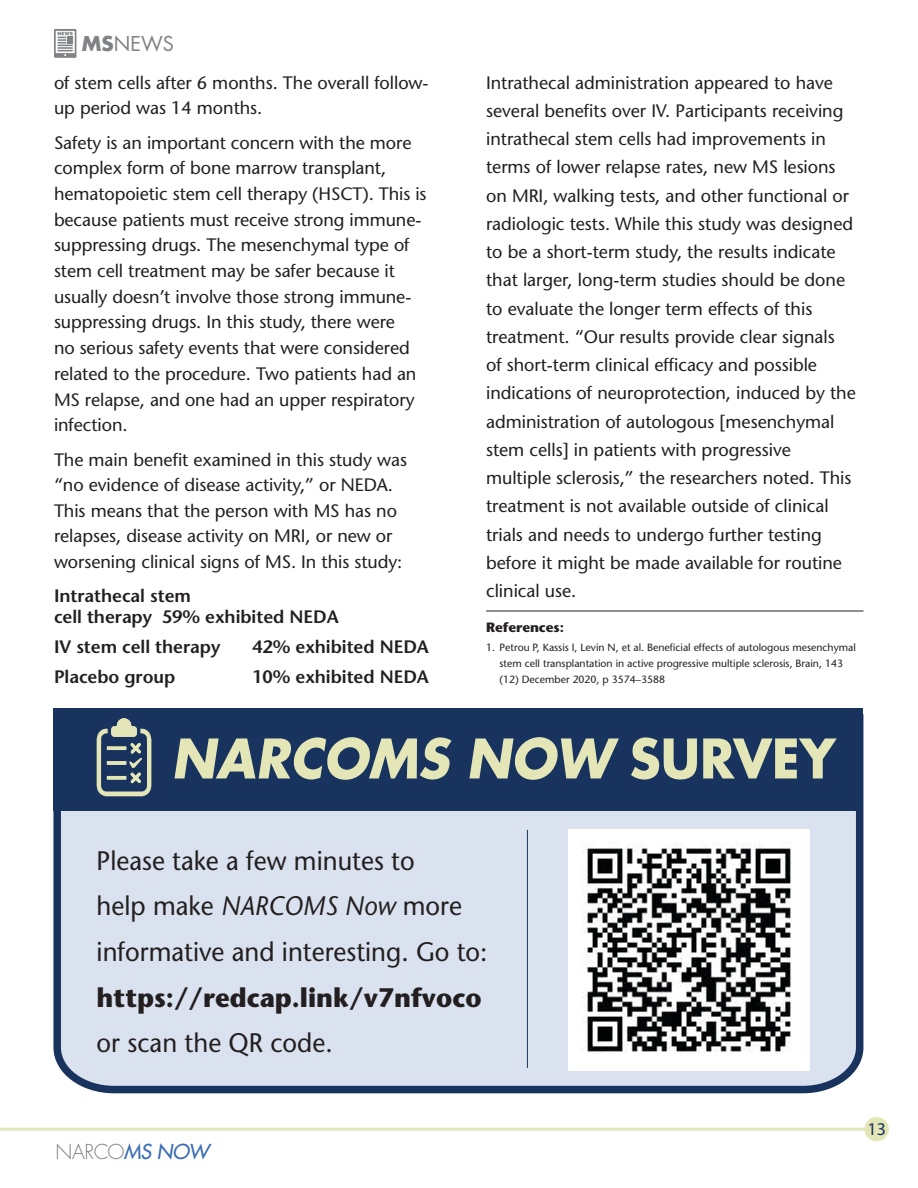
<style>
.page{position:relative;width:918px;height:1188px;background:#fff}
.page>*{position:absolute;margin:0;border:0;box-sizing:border-box;transform-origin:0 0}
.t1{font:italic 700 53.1px "Futura";color:#e4e6b8;scale:.95 1}
.Text{font:26.7px/45.6px "Stone Sans";color:#231f20;scale:.95 1}
.t2{font:300 20.1px "Futura";letter-spacing:-.025em;color:#808285}
.t3{font:19.95px "Futura";color:#808285}
.Text-2{font:18px/28.2px "Stone Sans";color:#231f20}
.Text-3{font:600 18px/20.9px "Stone Sans";letter-spacing:-.005em;color:#231f20}
.t4{font:18px "Myriad Pro";color:#18345e}
.Reference_Head{font:700 13.5px "Stone Sans";letter-spacing:-.005em;color:#231f20}
.Footnotes{font:10.5px/15.8px "Stone Sans";letter-spacing:-.005em;color:#231f20}
.s1{font-weight:700}
.s2{font-style:normal}
.s3{font-style:italic}
.s4{font-weight:400;font-style:italic;color:#3b6cb4}
</style>
<div class="page">
<svg style="left:54px;top:29px;width:22px;height:29px"></svg>
<div style="left:68px;top:36px;width:5px;height:8px;background:#808285"></div>
<hr style="left:486px;top:611px;width:377px;height:1px;background:#231f20">
<svg style="left:53px;top:714px;width:811px;height:380px;background:#cfd8e6"></svg>
<div style="left:53px;top:708px;width:810px;height:103px;background:#18345e"></div>
<svg style="left:97px;top:718px;width:55px;height:78px"></svg>
<img style="left:569px;top:829px;width:241px;height:241px">
<hr style="left:527px;top:830px;width:1px;height:238px;background:#18345e">
<hr style="left:0;top:1128px;width:877px;height:3px;background:#e4e6b8">
<div style="left:864px;top:1117px;width:25px;height:24px;background:#e4e6b8;border-radius:50%"></div>
<p class="t3" style="left:82px;top:30px;width:94px"><span class="s1">MS</span>NEWS</p>
<p class="Text-2" style="left:54px;top:69px;width:376px;line-height:25.7px">of stem cells after 6 months. The overall follow&shy;up period was 14 months.</p>
<p class="Text-2" style="left:54px;top:130px;width:374px;line-height:25.7px">Safety is an important concern with the more complex form of bone marrow transplant, hematopoietic stem cell therapy (HSCT). This is because patients must receive strong immune&shy;suppressing drugs. The mesenchymal type of stem cell treatment may be safer because it usually doesn’t involve those strong immune&shy;suppressing drugs. In this study, there were<br>no serious safety events that were considered related to the procedure. Two patients had an MS relapse, and one had an upper respiratory infection.</p>
<p class="Text-2" style="left:54px;top:447px;width:355px;line-height:25.5px">The main benefit examined in this study was “no evidence of disease activity,” or NEDA.<br>This means that the person with MS has no relapses, disease activity on MRI, or new or worsening clinical signs of MS. In this study:</p>
<p class="Text-3" style="left:54px;top:585px;width:286px">Intrathecal stem<br>cell therapy 59% exhibited NEDA</p>
<p class="Text-3" style="left:54px;top:636px;width:168px">IV stem cell therapy</p>
<p class="Text-3" style="left:252px;top:636px;width:178px">42% exhibited NEDA</p>
<p class="Text-3" style="left:54px;top:666px;width:123px">Placebo group</p>
<p class="Text-3" style="left:252px;top:666px;width:178px">10% exhibited NEDA</p>
<p class="Text-2" style="left:486px;top:68px;width:371px">Intrathecal administration appeared to have several benefits over IV. Participants receiving intrathecal stem cells had improvements in terms of lower relapse rates, new MS lesions on MRI, walking tests, and other functional or radiologic tests. While this study was designed to be a short-term study, the results indicate that larger, long-term studies should be done to evaluate the longer term effects of this treatment. “Our results provide clear signals<br>of short-term clinical efficacy and possible indications of neuroprotection, induced by the administration of autologous [mesenchymal stem cells] in patients with progressive multiple sclerosis,” the researchers noted. This treatment is not available outside of clinical trials and needs to undergo further testing before it might be made available for routine clinical use.</p>
<p class="Reference_Head" style="left:486px;top:618px;width:79px">References:</p>
<p class="Footnotes" style="left:500px;top:639px;width:358px;text-indent:-14px">1. Petrou P, Kassis I, Levin N, et al. Beneficial effects of autologous mesenchymal stem cell transplantation in active progressive multiple sclerosis, Brain, 143 (12) December 2020, p 3574–3588</p>
<p class="t1" style="left:171px;top:722px;width:701px">NARCOMS NOW <span class="s2">SURVEY</span></p>
<p class="Text" style="left:97px;top:837px;width:413px">Please take a few minutes to<br>help make <span class="s3">NARCOMS Now</span> more informative and interesting. Go to: <span class="s1">https://redcap.link/v7nfvoco </span>or scan the QR code.</p>
<p class="t2" style="left:55px;top:1139px;width:155px">NARCO<span class="s4">MS NOW</span></p>
<p class="t4" style="left:867px;top:1117px;width:20px">13</p>
</div>
